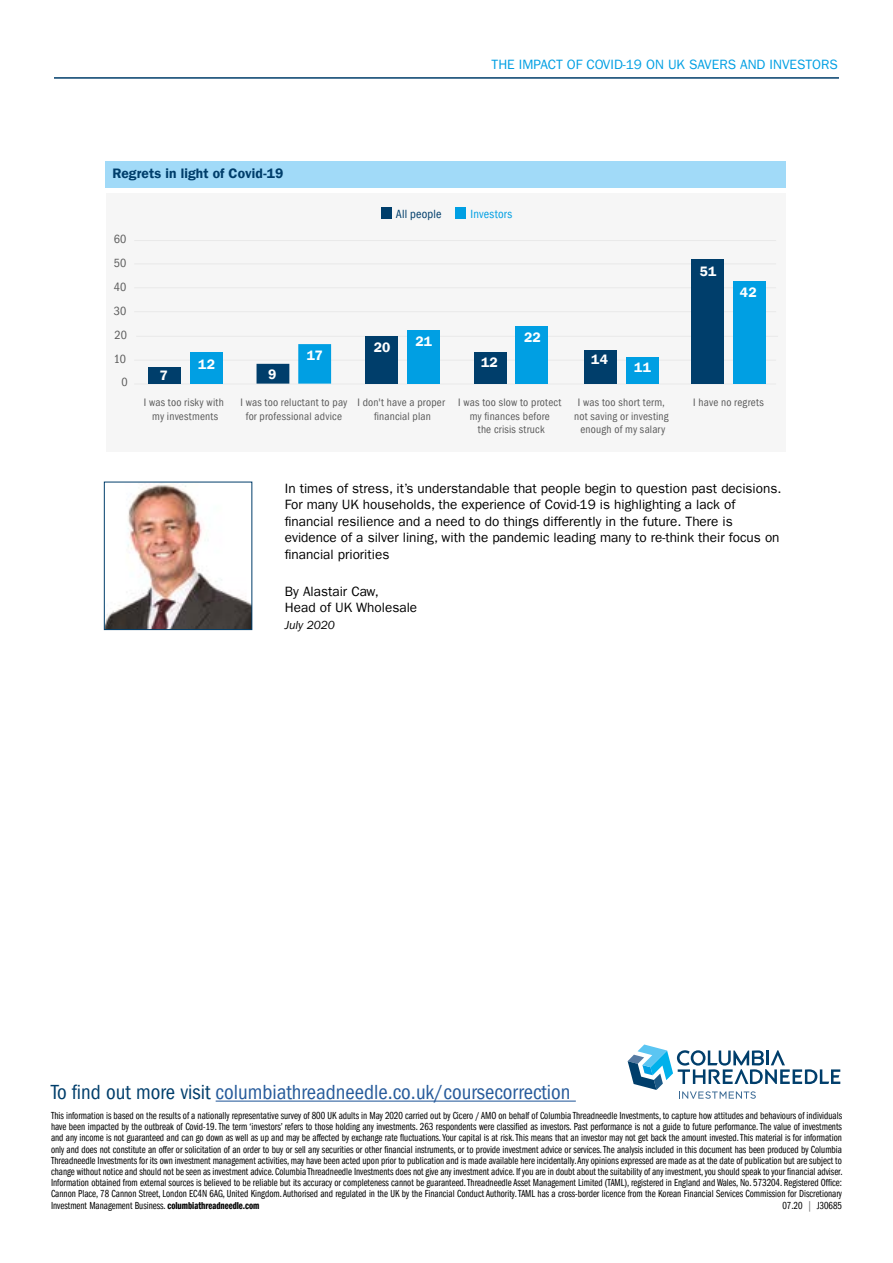
<style>
.page{position:relative;width:893px;height:1263px;background:#fff}
.page>*{position:absolute;margin:0;border:0;box-sizing:border-box;transform-origin:0 0}
.t1{font:condensed 21px "ITC Frank Gofor Ameriprise";color:#275b9b}
.t2{font:13.8px "ITC Frank Gofor Ameriprise Dm";letter-spacing:.01em;color:#003e6b}
.t3{font:13.8px "ITC Frank Gofor Ameriprise Dm";letter-spacing:.015em;color:#fff}
.t4{font:13.5px/16.5px "ITC Frank Gofor Ameriprise";color:#000}
.t5{font:13.5px "ITC Frank Gofor Ameriprise";color:#009fe3}
.t6{font:condensed 12.15px/23.9px "ITC Frank Gofor Ameriprise";letter-spacing:.01em;color:#5a5a5a;text-align:right}
.t7{font:condensed 12.15px "ITC Frank Gofor Ameriprise";letter-spacing:.015em;color:#003e6b}
.t8{font:condensed 12.15px "ITC Frank Gofor Ameriprise";letter-spacing:.02em;color:#009fe3}
.t9{font:italic 12px "ITC Frank Gofor Ameriprise";color:#000}
.t10{font:condensed 11.1px/13.4px "ITC Frank Gofor Ameriprise";letter-spacing:.02em;color:#5a5a5a;text-align:center}
.t11{font:10.5px/11.2px "ITC Frank Gofor Ameriprise Bk Cm";color:#000;text-align:justify}
.s1{color:#003e6b}
.s2{font-family:"ITC Frank Gofor Ameriprise Dm Cm"}
.s3{color:#706f6f}
</style>
<div class="page">
<hr style="left:216px;top:1100px;width:360px;height:1px;background:#275b9b">
<svg style="left:628px;top:1044px;width:212px;height:55px"></svg>
<hr style="left:54px;top:77px;width:785px;height:2px;background:#003e6b">
<div style="left:106px;top:194px;width:680px;height:258px;background:#f6f6f6"></div>
<hr style="left:136px;top:336px;width:642px;height:1px;background:#e9e9e9">
<hr style="left:134px;top:360px;width:642px;height:1px;background:#e9e9e9">
<hr style="left:134px;top:384px;width:642px;height:1px;background:#e9e9e9">
<hr style="left:134px;top:311px;width:642px;height:1px;background:#e9e9e9">
<hr style="left:134px;top:287px;width:642px;height:1px;background:#e9e9e9">
<hr style="left:134px;top:263px;width:642px;height:1px;background:#e9e9e9">
<hr style="left:134px;top:240px;width:642px;height:1px;background:#e9e9e9">
<div style="left:148px;top:367px;width:33px;height:17px;background:#003e6b"></div>
<div style="left:190px;top:352px;width:32px;height:32px;background:#009fe3"></div>
<div style="left:584px;top:350px;width:33px;height:34px;background:#003e6b"></div>
<div style="left:626px;top:357px;width:32px;height:27px;background:#009fe3"></div>
<div style="left:691px;top:259px;width:33px;height:125px;background:#003e6b"></div>
<div style="left:733px;top:281px;width:33px;height:103px;background:#009fe3"></div>
<div style="left:474px;top:352px;width:33px;height:32px;background:#003e6b"></div>
<div style="left:516px;top:326px;width:32px;height:58px;background:#009fe3"></div>
<div style="left:365px;top:336px;width:33px;height:48px;background:#003e6b"></div>
<div style="left:407px;top:330px;width:33px;height:54px;background:#009fe3"></div>
<svg style="left:257px;top:364px;width:32px;height:20px"></svg>
<svg style="left:298px;top:344px;width:33px;height:40px"></svg>
<div style="left:105px;top:161px;width:681px;height:27px;background:#a1daf8"></div>
<div style="left:381px;top:208px;width:10px;height:11px;background:#003e6b"></div>
<div style="left:455px;top:208px;width:11px;height:11px;background:#009fe3"></div>
<img style="left:106px;top:484px;width:144px;height:144px">
<div style="left:104px;top:482px;width:148px;height:148px;border:1px solid #003e6b"></div>
<p class="t5" style="left:492px;top:56px;width:348px">THE IMPACT OF COVID-19 ON UK SAVERS AND INVESTORS</p>
<h2 class="t2" style="left:112px;top:165px;width:173px">Regrets in light of Covid-19</h2>
<p class="t6" style="left:114px;top:227px;width:14px">60</p>
<p class="t6" style="left:114px;top:251px;width:14px">50</p>
<p class="t6" style="left:114px;top:275px;width:14px">40</p>
<p class="t6" style="left:114px;top:299px;width:14px">30</p>
<p class="t6" style="left:114px;top:323px;width:15px">20<br>10<br>0</p>
<h2 class="t3" style="left:198px;top:356px;width:18px">12</h2>
<p class="t10" style="left:144px;top:396px;width:82px">I was too risky with my investments</p>
<h2 class="t3" style="left:160px;top:367px;width:10px">7</h2>
<p class="t7" style="left:396px;top:207px;width:47px">All people</p>
<p class="t8" style="left:471px;top:207px;width:43px">Investors</p>
<h2 class="t3" style="left:307px;top:347px;width:17px">17</h2>
<p class="t10" style="left:240px;top:396px;width:108px">I was too reluctant to pay for professional advice</p>
<h2 class="t3" style="left:268px;top:366px;width:10px">9</h2>
<h2 class="t3" style="left:374px;top:339px;width:18px">20</h2>
<h2 class="t3" style="left:415px;top:333px;width:18px">21</h2>
<p class="t10" style="left:357px;top:396px;width:89px">I don't have a proper financial plan</p>
<h2 class="t3" style="left:481px;top:354px;width:18px">12</h2>
<h2 class="t3" style="left:524px;top:329px;width:18px">22</h2>
<p class="t10" style="left:458px;top:396px;width:105px">I was too slow to protect my finances before<br>the crisis struck</p>
<h2 class="t3" style="left:591px;top:351px;width:18px">14</h2>
<h2 class="t3" style="left:634px;top:359px;width:18px">11</h2>
<p class="t10" style="left:574px;top:396px;width:96px">I was too short term, not saving or investing enough of my salary</p>
<h2 class="t3" style="left:700px;top:263px;width:18px">51</h2>
<h2 class="t3" style="left:740px;top:284px;width:18px">42</h2>
<p class="t10" style="left:693px;top:396px;width:72px">I have no regrets</p>
<p class="t4" style="left:285px;top:480px;width:498px">In times of stress, it’s understandable that people begin to question past decisions.<br>For many UK households, the experience of Covid-19 is highlighting a lack of financial resilience and a need to do things differently in the future. There is evidence of a silver lining, with the pandemic leading many to re-think their focus on financial priorities</p>
<p class="t4" style="left:285px;top:583px;width:134px">By Alastair Caw,<br>Head of UK Wholesale</p>
<p class="t9" style="left:285px;top:618px;width:52px">July 2020</p>
<h1 class="t1" style="left:51px;top:1080px;width:521px"><span class="s1">To find out more visit</span> columbiathreadneedle.co.uk/coursecorrection</h1>
<p class="t11" style="left:51px;top:1110px;width:793px">This information is based on the results of a nationally representative survey of 800 UK adults in May 2020 carried out by Cicero / AMO on behalf of Columbia Threadneedle Investments, to capture how attitudes and behaviours of individuals have been impacted by the outbreak of Covid-19. The term ‘investors’ refers to those holding any investments. 263 respondents were classified as investors. Past performance is not a guide to future performance. The value of investments and any income is not guaranteed and can go down as well as up and may be affected by exchange rate fluctuations. Your capital is at risk. This means that an investor may not get back the amount invested. This material is for information only and does not constitute an offer or solicitation of an order to buy or sell any securities or other financial instruments, or to provide investment advice or services. The analysis included in this document has been produced by Columbia Threadneedle Investments for its own investment management activities, may have been acted upon prior to publication and is made available here incidentally. Any opinions expressed are made as at the date of publication but are subject to change without notice and should not be seen as investment advice. Columbia Threadneedle Investments does not give any investment advice. If you are in doubt about the suitability of any investment, you should speak to your financial adviser.<br>Information obtained from external sources is believed to be reliable but its accuracy or completeness cannot be guaranteed. Threadneedle Asset Management Limited (TAML), registered in England and Wales, No. 573204. Registered Office:<br>Cannon Place, 78 Cannon Street, London EC4N 6AG, United Kingdom. Authorised and regulated in the UK by the Financial Conduct Authority. TAML has a cross-border licence from the Korean Financial Services Commission for Discretionary Investment Management Business. <span class="s2">columbiathreadneedle.com</span></p>
<p class="t11" style="left:782px;top:1200px;width:61px">07.20 <span class="s3">|</span> J30685</p>
</div>
